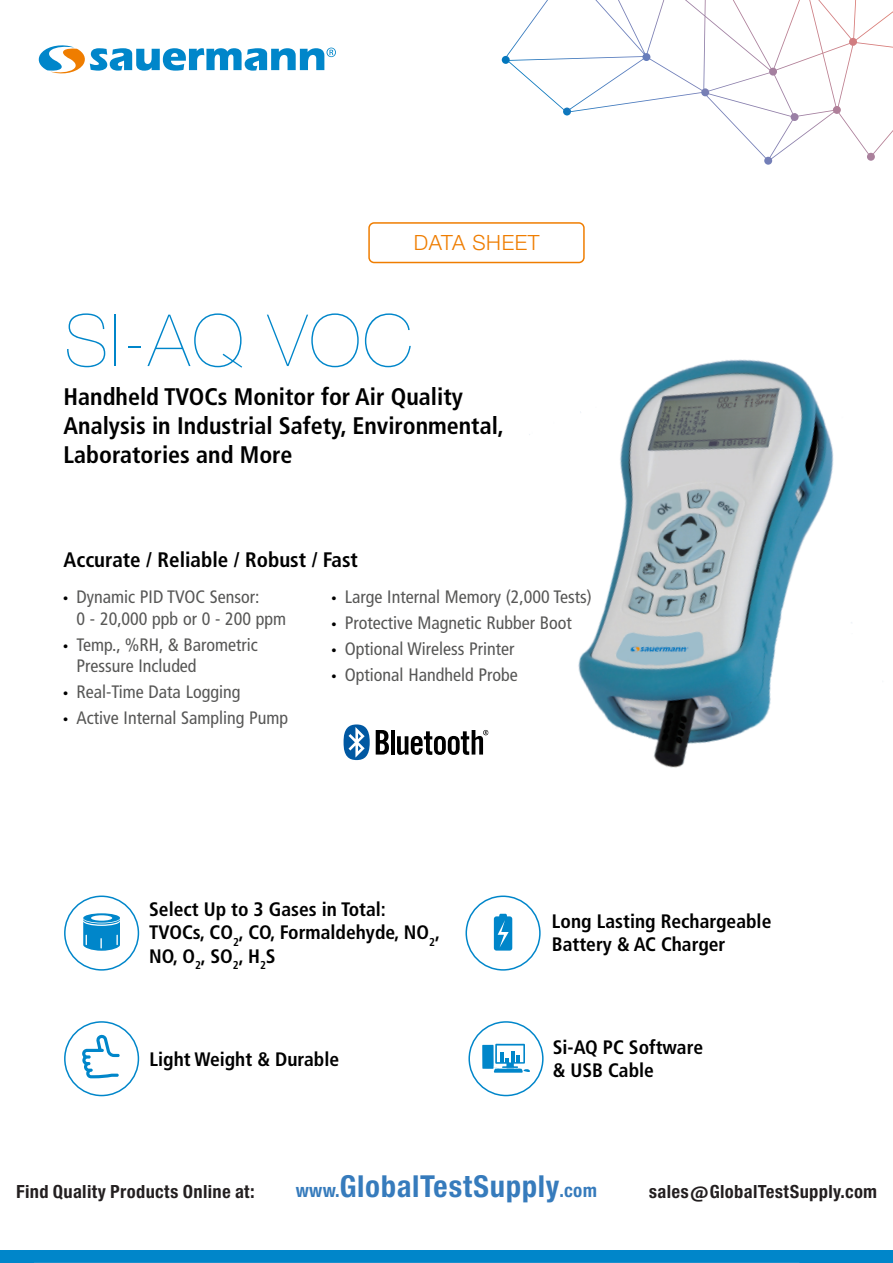
<style>
.page{position:relative;width:893px;height:1263px;background:#fff}
.page>*{position:absolute;margin:0;border:0;box-sizing:border-box;transform-origin:0 0}
.t1{font:200 72px "Helvetica Neue LT Std";letter-spacing:.03em;color:#0086ca}
.t2{font:28.95px "Europa Gro Nr 2 SBOP Bol Con";letter-spacing:.02em;color:#367bbc}
.t3{font:700 condensed 24px/28.8px "Frutiger LT Std";color:#000}
.t4{font:700 condensed 21px "Frutiger LT Std";color:#000}
.t5{font:300 21px "Helvetica Neue LT Std";letter-spacing:.03em;color:#ef7d00}
.t6{font:700 condensed 19.5px/23.4px "Frutiger LT Std";color:#000}
.t7{font:condensed 18px/21.6px "Frutiger LT Std";color:#575756}
.t8{font:17.4px "Europa Gro Nr 2 SBOP Bol Con";letter-spacing:.02em;color:#231f20}
.s1{font-family:"Myriad Pro";font-stretch:normal;color:#000}
.s2{font-size:17.85px}
</style>
<div class="page">
<svg style="left:502px;top:0;width:391px;height:165px"></svg>
<div style="left:0;top:1251px;width:893px;height:12px;background:#0086ca"></div>
<div style="left:368px;top:222px;width:217px;height:41px;border:2px solid #ef7d00;border-radius:5px"></div>
<hr style="left:34px;top:1262px;width:765px;height:1px;background:#dadada">
<svg style="left:38px;top:45px;width:298px;height:29px"></svg>
<img style="left:529px;top:359px;width:323px;height:409px">
<div style="left:64px;top:895px;width:75px;height:76px;border:2px solid #0086ca;border-radius:50%"></div>
<svg style="left:83px;top:913px;width:37px;height:38px"></svg>
<div style="left:465px;top:895px;width:76px;height:76px;border:2px solid #0086ca;border-radius:50%"></div>
<svg style="left:494px;top:914px;width:18px;height:36px"></svg>
<div style="left:64px;top:1021px;width:75px;height:75px;border:2px solid #0086ca;border-radius:50%"></div>
<svg style="left:82px;top:1034px;width:38px;height:45px"></svg>
<div style="left:468px;top:1021px;width:76px;height:75px;border:2px solid #0086ca;border-radius:50%"></div>
<svg style="left:482px;top:1044px;width:48px;height:29px"></svg>
<svg style="left:376px;top:730px;width:13px;height:24px"></svg>
<hr style="left:391px;top:730px;width:3px;height:24px;background:#000">
<svg style="left:343px;top:724px;width:27px;height:36px"></svg>
<svg style="left:397px;top:730px;width:91px;height:25px"></svg>
<p class="t5" style="left:414px;top:229px;width:127px">DATA SHEET</p>
<h1 class="t1" style="left:65px;top:299px;width:349px">SI-AQ VOC</h1>
<h3 class="t3" style="left:64px;top:382px;width:442px">Handheld TVOCs Monitor for Air Quality<br>Analysis in Industrial Safety, Environmental,<br>Laboratories and More</h3>
<p class="t4" style="left:64px;top:547px;width:296px">Accurate / Reliable / Robust / Fast</p>
<p class="t7" style="left:77px;top:586px;width:211px;text-indent:-14px"><span class="s1">•</span> Dynamic PID TVOC Sensor:<br>0 - 20,000 ppb or 0 - 200 ppm</p>
<p class="t7" style="left:77px;top:634px;width:183px;text-indent:-14px"><span class="s1">•</span> Temp., %RH, &amp; Barometric<br>Pressure Included</p>
<p class="t7" style="left:63px;top:681px;width:179px"><span class="s1">•</span> Real-Time Data Logging</p>
<p class="t7" style="left:63px;top:707px;width:227px"><span class="s1">•</span> Active Internal Sampling Pump</p>
<p class="t7" style="left:331px;top:586px;width:262px"><span class="s1">•</span> Large Internal Memory (2,000 Tests)</p>
<p class="t7" style="left:331px;top:612px;width:242px"><span class="s1">•</span> Protective Magnetic Rubber Boot</p>
<p class="t7" style="left:331px;top:638px;width:184px"><span class="s1">•</span> Optional Wireless Printer</p>
<p class="t7" style="left:331px;top:664px;width:188px"><span class="s1">•</span> Optional Handheld Probe</p>
<p class="t6" style="left:149px;top:897px;width:292px">Select Up to 3 Gases in Total:<br>TVOCs, CO<sub>2</sub>, CO, Formaldehyde, NO<sub>2</sub>,<br>NO, O<sub>2</sub>, SO<sub>2</sub>, H<sub>2</sub>S</p>
<p class="t6" style="left:552px;top:909px;width:221px">Long Lasting Rechargeable<br>Battery &amp; AC Charger</p>
<p class="t6" style="left:149px;top:1048px;width:191px">Light Weight &amp; Durable</p>
<p class="t6" style="left:553px;top:1035px;width:152px">Si-AQ PC Software &amp; USB Cable</p>
<p class="t8" style="left:16px;top:1181px;width:240px">Find Quality Products Online at:</p>
<h2 class="t2" style="left:296px;top:1169px;width:303px"><span class="s2">www.</span>GlobalTestSupply<span class="s2">.com</span></h2>
<p class="t8" style="left:649px;top:1181px;width:230px">sales@GlobalTestSupply.com</p>
</div>
